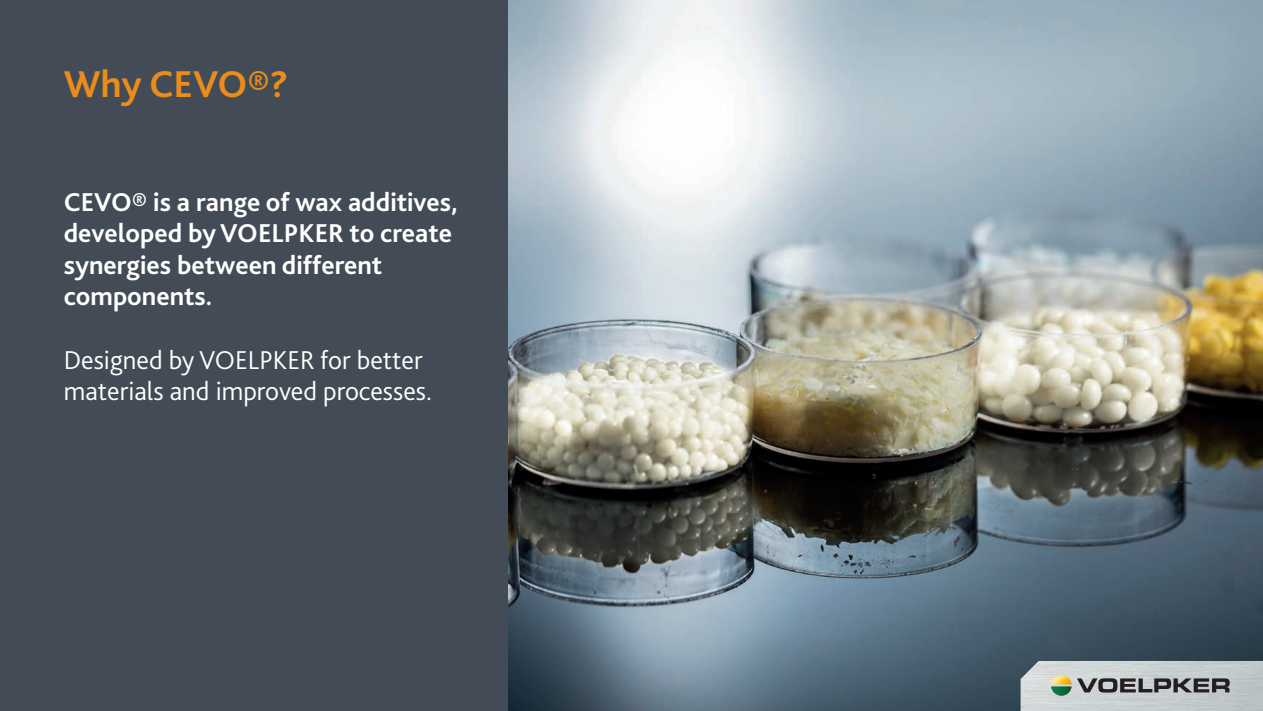
<style>
.page{position:relative;width:1263px;height:711px;background:#fff}
.page>*{position:absolute;margin:0;border:0;box-sizing:border-box;transform-origin:0 0}
.t1{font:700 39px "Bliss 2";color:#eb8c1b}
.t2{font:700 27px/31.5px "Bliss 2";color:#fff}
.t3{font:300 27px/31.5px "Bliss 2";color:#fff}
</style>
<div class="page">
<div style="left:0;top:0;width:631px;height:710px;background:#434c56"></div>
<img style="left:508px;top:0;width:755px;height:710px">
<img style="left:1020px;top:660px;width:243px;height:50px">
<svg style="left:1051px;top:674px;width:178px;height:21px;background:#8f938e"></svg>
<h1 class="t1" style="left:64px;top:60px;width:226px">Why CEVO®?</h1>
<p class="t2" style="left:64px;top:185px;width:395px">CEVO® is a range of wax additives, developed by VOELPKER to create synergies between different components.</p>
<p class="t3" style="left:64px;top:343px;width:370px">Designed by VOELPKER for better materials and improved processes.</p>
</div>
